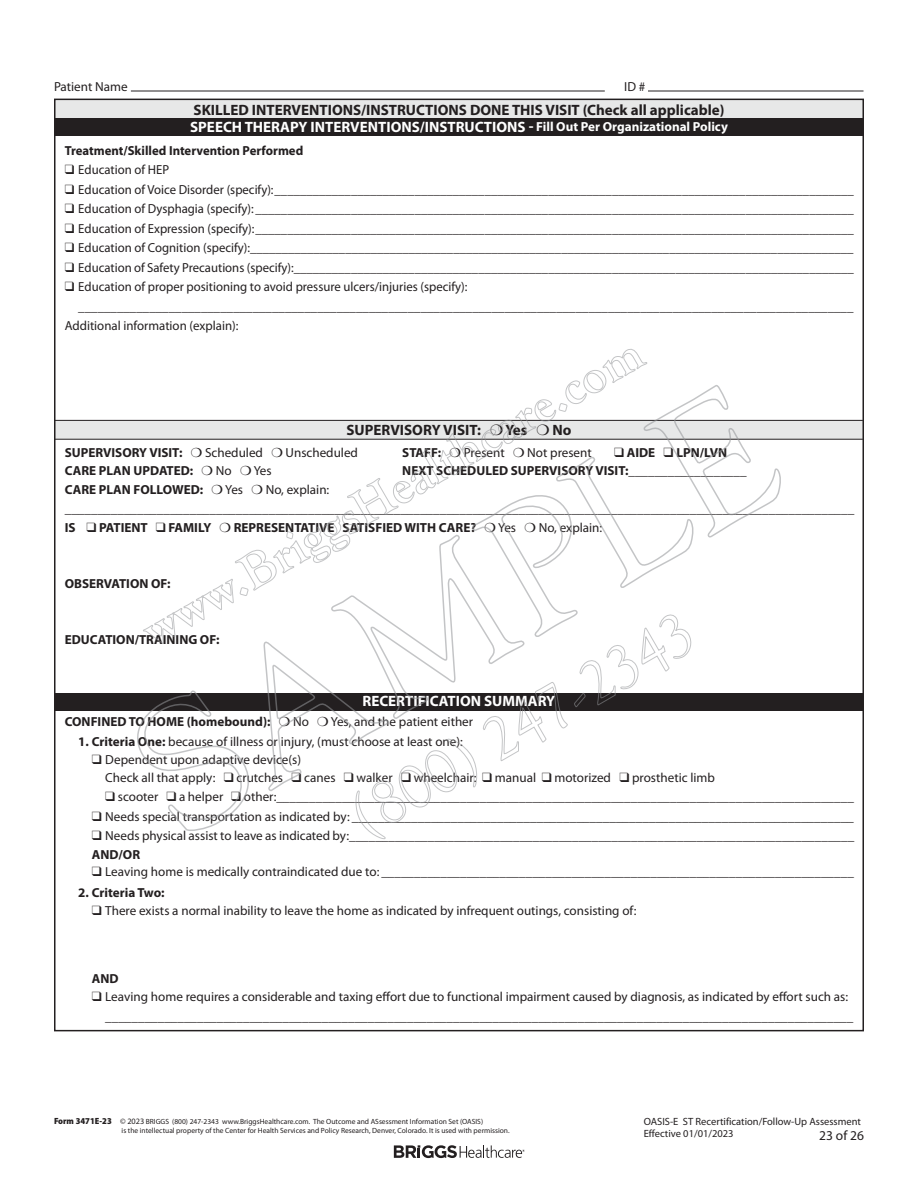
<style>
.page{position:relative;width:918px;height:1188px;background:#fff}
.page>*{position:absolute;margin:0;border:0;box-sizing:border-box;transform-origin:0 0}
.t1{font:700 15px "Myriad Pro";color:#fff}
.t2{font:700 15px "Myriad Pro";color:#231f20}
.t3{font:13.5px "Myriad Pro";color:#231f20}
.t4{font:13.2px/18.8px "Myriad Pro";color:#231f20}
.t5{font:700 13.2px "Myriad Pro";color:#231f20}
.t6{font:10.5px/12.8px "Myriad Pro";color:#231f20}
.t7{font:7.5px/9px "Myriad Pro";color:#231f20}
.s1{font-size:13.2px}
.s2{font-weight:700}
.s3{font-weight:400}
.s4{font-weight:900;font-stretch:semi-condensed;font-size:9px}
.s5{font-size:8.25px}
</style>
<div class="page">
<svg style="left:394px;top:1145px;width:131px;height:13px"></svg>
<hr style="left:648px;top:91px;width:216px;height:1px;background:#231f20">
<hr style="left:131px;top:91px;width:474px;height:1px;background:#231f20">
<div style="left:55px;top:100px;width:808px;height:18px;background:#e7e8e8"></div>
<div style="left:55px;top:420px;width:808px;height:19px;background:#e7e8e8"></div>
<div style="left:55px;top:118px;width:808px;height:18px;background:#231f20"></div>
<div style="left:55px;top:693px;width:808px;height:18px;background:#231f20"></div>
<hr style="left:55px;top:420px;width:808px;height:1px;background:#231f20">
<hr style="left:55px;top:439px;width:808px;height:1px;background:#231f20">
<svg style="left:137px;top:349px;width:644px;height:490px"></svg>
<p class="t4" style="left:54px;top:77px;width:75px">Patient Name</p>
<p class="t4" style="left:624px;top:77px;width:23px">ID #</p>
<p class="t2" style="left:194px;top:100px;width:532px">SKILLED INTERVENTIONS/INSTRUCTIONS DONE THIS VISIT (Check all applicable)</p>
<p class="t1" style="left:190px;top:117px;width:539px">SPEECH THERAPY INTERVENTIONS/INSTRUCTIONS - <span class="s1">Fill Out Per Organizational Policy</span></p>
<p class="t5" style="left:65px;top:142px;width:240px">Treatment/Skilled Intervention Performed</p>
<p class="t4" style="left:65px;top:160px;width:106px">❑ Education of HEP</p>
<p class="t4" style="left:65px;top:180px;width:791px">❑ Education of Voice Disorder (specify):___________________________________________________________________________________________</p>
<p class="t4" style="left:65px;top:199px;width:791px">❑ Education of Dysphagia (specify): ______________________________________________________________________________________________</p>
<p class="t4" style="left:65px;top:219px;width:791px">❑ Education of Expression (specify):______________________________________________________________________________________________</p>
<p class="t4" style="left:65px;top:238px;width:790px">❑ Education of Cognition (specify):_______________________________________________________________________________________________</p>
<p class="t4" style="left:65px;top:258px;width:791px">❑ Education of Safety Precautions (specify):________________________________________________________________________________________</p>
<p class="t4" style="left:65px;top:277px;width:404px">❑ Education of proper positioning to avoid pressure ulcers/injuries (specify):</p>
<p class="t4" style="left:78px;top:297px;width:777px">________________________________________________________________________________________________________________________</p>
<p class="t4" style="left:65px;top:316px;width:175px">Additional information (explain):</p>
<p class="t2" style="left:347px;top:420px;width:227px">SUPERVISORY VISIT: ❍ Yes ❍ No</p>
<p class="t4" style="left:65px;top:443px;width:295px"><span class="s2">SUPERVISORY VISIT:</span> ❍ Scheduled ❍ Unscheduled</p>
<p class="t4" style="left:402px;top:443px;width:191px"><span class="s2">STAFF:</span> ❍ Present ❍ Not present</p>
<p class="t5" style="left:614px;top:444px;width:115px">❑ AIDE ❑ LPN/LVN</p>
<p class="t5" style="left:65px;top:462px;width:208px">CARE PLAN UPDATED: ❍ <span class="s3">No</span> ❍ <span class="s3">Yes</span></p>
<p class="t5" style="left:402px;top:462px;width:346px">NEXT SCHEDULED SUPERVISORY VISIT:<span class="s3">__________________</span></p>
<p class="t4" style="left:65px;top:480px;width:791px"><span class="s2">CARE PLAN FOLLOWED:</span> ❍ Yes ❍ No, explain: ________________________________________________________________________________________________________________________<br><span class="s2">IS</span> ❑ <span class="s2">PATIENT</span> ❑ <span class="s2">FAMILY</span> ❍ <span class="s2">REPRESENTATIVE SATISFIED WITH CARE?</span> ❍ Yes ❍ No, explain:</p>
<p class="t5" style="left:65px;top:575px;width:107px">OBSERVATION OF:</p>
<p class="t5" style="left:65px;top:631px;width:156px">EDUCATION/TRAINING OF:</p>
<p class="t1" style="left:362px;top:692px;width:194px">RECERTIFICATION SUMMARY</p>
<p class="t5" style="left:65px;top:713px;width:207px">CONFINED TO HOME (homebound):</p>
<p class="t4" style="left:293px;top:712px;width:17px">No</p>
<p class="t4" style="left:331px;top:712px;width:144px">Yes, and the patient either</p>
<p class="t4" style="left:78px;top:732px;width:386px"><span class="s2">1. Criteria One:</span> because of illness or injury, (must choose at least one):</p>
<p class="t4" style="left:105px;top:750px;width:611px;line-height:17.9px;text-indent:-14px">❑ Dependent upon adaptive device(s)<br>Check all that apply: ❑ crutches ❑ canes ❑ walker ❑ wheelchair: ❑ manual ❑ motorized ❑ prosthetic limb</p>
<p class="t4" style="left:105px;top:787px;width:750px">❑ scooter ❑ a helper ❑ other:________________________________________________________________________________________</p>
<p class="t4" style="left:92px;top:807px;width:764px">❑ Needs special transportation as indicated by: ____________________________________________________________________________</p>
<p class="t4" style="left:92px;top:826px;width:764px">❑ Needs physical assist to leave as indicated by:_____________________________________________________________________________<br><span class="s2">AND/OR</span></p>
<p class="t4" style="left:92px;top:862px;width:764px">❑ Leaving home is medically contraindicated due to: ________________________________________________________________________</p>
<p class="t5" style="left:78px;top:884px;width:88px">2. Criteria Two:</p>
<p class="t4" style="left:92px;top:901px;width:546px">❑ There exists a normal inability to leave the home as indicated by infrequent outings, consisting of:</p>
<p class="t5" style="left:92px;top:970px;width:28px">AND</p>
<p class="t4" style="left:105px;top:987px;width:750px;line-height:19.5px;text-indent:-14px">❑ Leaving home requires a considerable and taxing effort due to functional impairment caused by diagnosis, as indicated by effort such as: __________________________________________________________________________________________________________________</p>
<p class="t7" style="left:122px;top:1117px;width:390px;text-indent:-68px"><span class="s4">Form 3471E-23</span> <span class="s5">© 2023</span> BRIGGS (800) 247-2343 www.BriggsHealthcare.com. The Outcome and ASsessment Information Set (OASIS)<br>is the intellectual property of the Center for Health Services and Policy Research, Denver, Colorado. It is used with permission.</p>
<p class="t6" style="left:644px;top:1115px;width:219px">OASIS-E ST Recertification/Follow-Up Assessment<br>Effective 01/01/2023</p>
<p class="t3" style="left:819px;top:1127px;width:46px">23 of 26</p>
</div>
